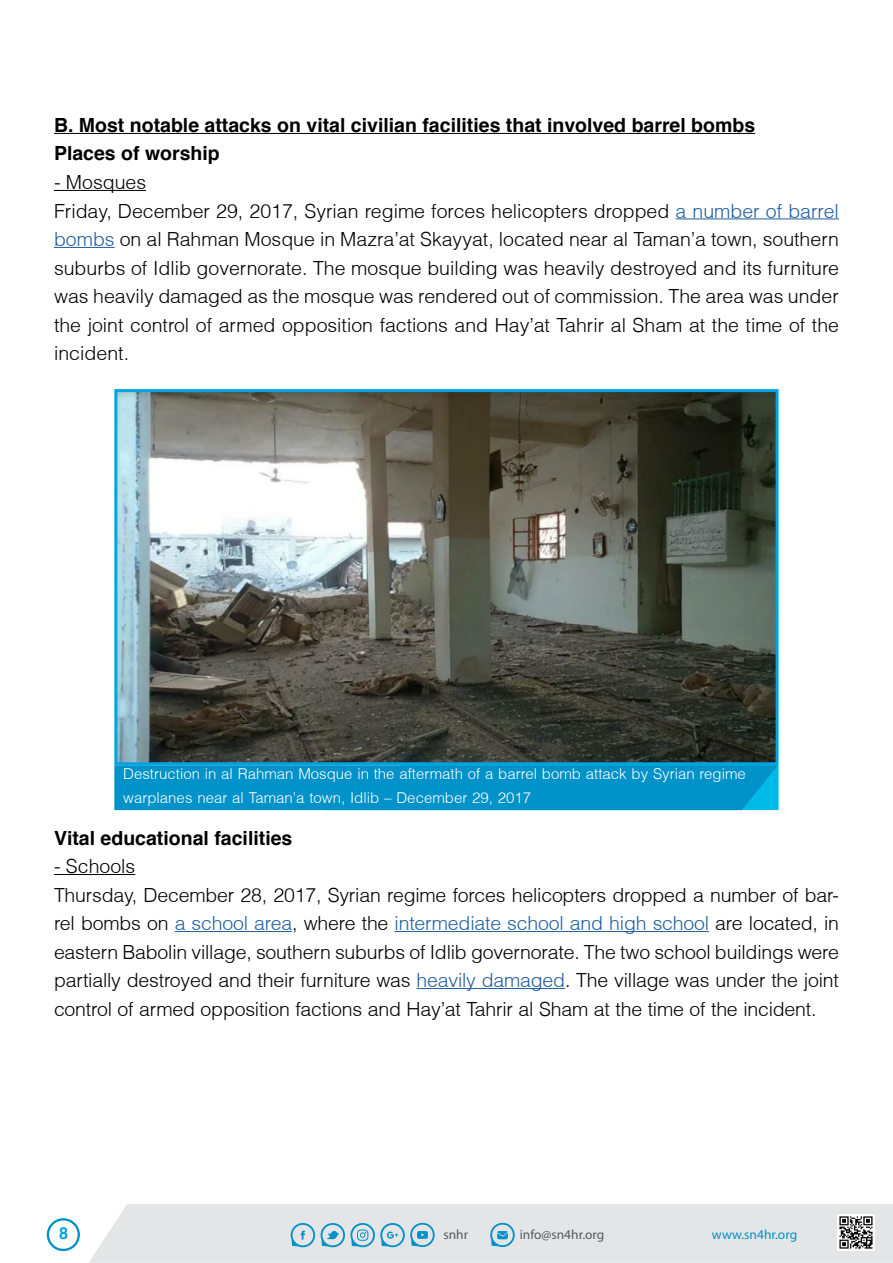
<style>
.page{position:relative;width:893px;height:1263px;background:#fff}
.page>*{position:absolute;margin:0;border:0;box-sizing:border-box;transform-origin:0 0}
.t1{font:300 19.5px/28.5px "Helvetica";color:#000}
.t2{font:700 19.5px/28.5px "Helvetica";color:#000}
.t3{font:300 19.5px "Helvetica";letter-spacing:-.01em;color:#215e9e}
.t4{font:700 16.5px "Helvetica";color:#00a4e2}
.t5{font:300 15px/24px "Helvetica";color:#fff}
.t6{font:13.35px "Myriad Pro";color:#58595b}
.t7{font:13.35px "Myriad Pro";color:#0092c8}
.s1{color:#215e9e}
.s2{color:#000}
</style>
<div class="page">
<div style="left:89px;top:1204px;width:804px;height:59px;background:#e4e5e6"></div>
<svg style="left:291px;top:1223px;width:24px;height:24px"></svg>
<svg style="left:321px;top:1223px;width:114px;height:24px;background:#a1ccdd"></svg>
<svg style="left:490px;top:1223px;width:25px;height:24px"></svg>
<img style="left:837px;top:1214px;width:37px;height:37px">
<svg style="left:47px;top:1218px;width:33px;height:33px"></svg>
<hr style="left:54px;top:133px;width:701px;height:1px;background:#000">
<hr style="left:54px;top:190px;width:92px;height:1px;background:#000">
<hr style="left:676px;top:218px;width:163px;height:1px;background:#215e9e">
<hr style="left:54px;top:247px;width:61px;height:1px;background:#215e9e">
<hr style="left:54px;top:874px;width:81px;height:1px;background:#000">
<hr style="left:175px;top:931px;width:117px;height:1px;background:#215e9e">
<hr style="left:395px;top:931px;width:314px;height:1px;background:#215e9e">
<hr style="left:417px;top:988px;width:148px;height:1px;background:#215e9e">
<img style="left:118px;top:393px;width:657px;height:368px">
<div style="left:114px;top:389px;width:665px;height:376px;border:3px solid #00a4e2"></div>
<div style="left:114px;top:765px;width:665px;height:45px;background:#0092c8"></div>
<p class="t2" style="left:54px;top:110px;width:703px">B. Most notable attacks on vital civilian facilities that involved barrel bombs<br>Places of worship</p>
<p class="t1" style="left:54px;top:168px;width:786px">- Mosques<br>Friday, December 29, 2017, Syrian regime forces helicopters dropped <span class="s1">a number of barrel bombs</span> on al Rahman Mosque in Mazra’at Skayyat, located near al Taman a’ town, southern suburbs of Idlib governorate. The mosque building was heavily destroyed and its furniture was heavily damaged as the mosque was rendered out of commission. The area was under the joint control of armed opposition factions and Hay’at Tahrir al Sham at the time of the incident.</p>
<p class="t5" style="left:123px;top:762px;width:624px">Destruction in al Rahman Mosque in the aftermath of a barrel bomb attack by Syrian regime warplanes near al Taman a’ town, Idlib – December 29, 2017</p>
<p class="t2" style="left:54px;top:823px;width:240px">Vital educational facilities</p>
<p class="t1" style="left:54px;top:852px;width:83px">- Schools</p>
<p class="t1" style="left:54px;top:880px;width:786px">Thursday, December 28, 2017, Syrian regime forces helicopters dropped a number of bar-</p>
<p class="t1" style="left:54px;top:937px;width:786px;text-align:justify">eastern Babolin village, southern suburbs of Idlib governorate. The two school buildings were partially destroyed and their furniture was <span class="s1">heavily damaged</span>. The village was under the joint control of armed opposition factions and Hay’at Tahrir al Sham at the time of the incident.</p>
<p class="t3" style="left:54px;top:911px;width:787px"><span class="s2">rel bombs on</span> a school area<span class="s2">, where the</span> intermediate school and high school <span class="s2">are located in,</span></p>
<p class="t4" style="left:59px;top:1223px;width:11px">8</p>
<p class="t6" style="left:443px;top:1226px;width:26px">snhr</p>
<p class="t6" style="left:520px;top:1226px;width:86px">info@sn4hr.org</p>
<p class="t7" style="left:712px;top:1226px;width:87px">www.sn4hr.org</p>
</div>
